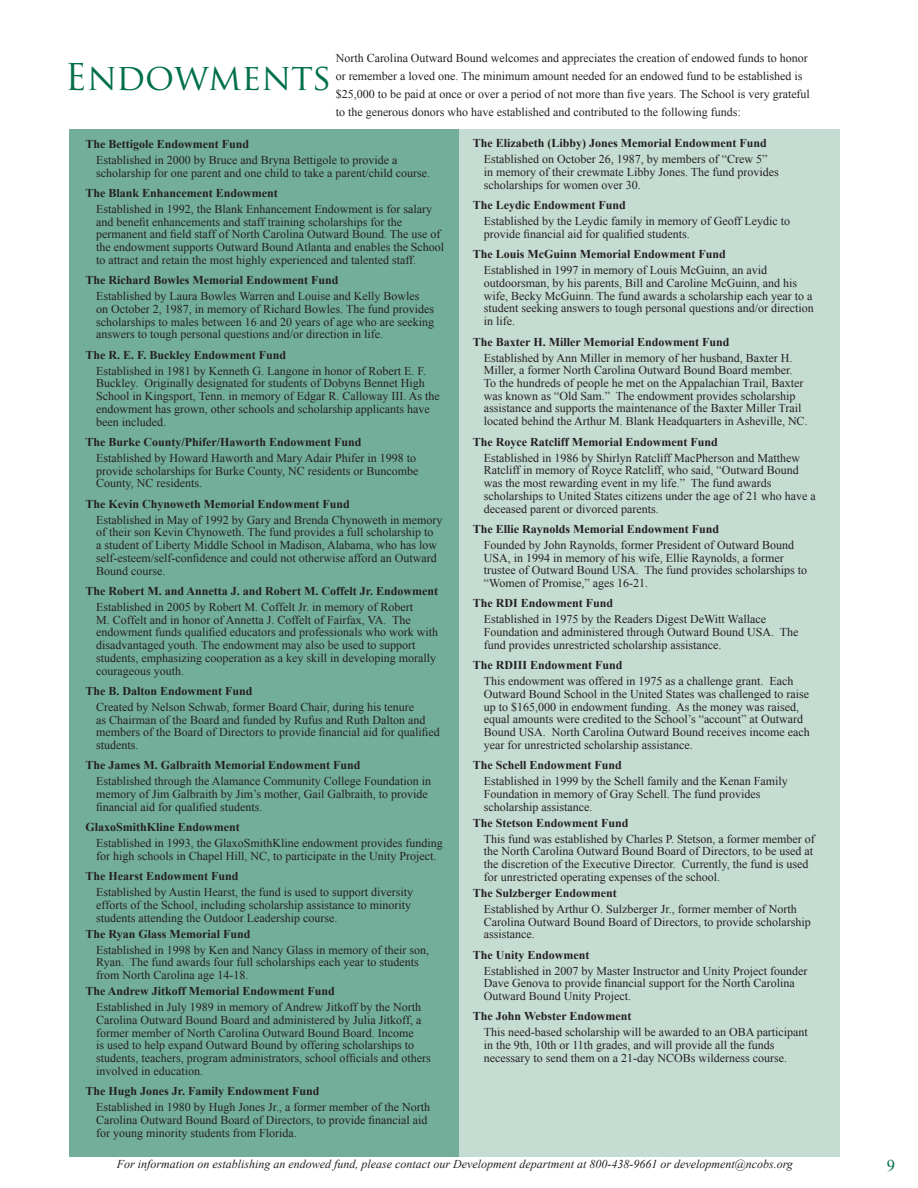
<style>
.page{position:relative;width:918px;height:1188px;background:#fff}
.page>*{position:absolute;margin:0;border:0;box-sizing:border-box;transform-origin:0 0}
.t1{font:36px "Trajan Pro";color:#007049}
.t2{font:16.5px "Times New Roman";color:#007049}
.t3{font:12px/12.8px "Times New Roman";color:#231f20}
.t4{font:700 12px "Times New Roman";color:#231f20}
.t5{font:italic 12px "Times New Roman";color:#231f20}
</style>
<div class="page">
<div style="left:458px;top:129px;width:382px;height:1027px;background:#c5dcd2"></div>
<div style="left:70px;top:129px;width:389px;height:1027px;background:#73ae9a"></div>
<p class="t3" style="left:336px;top:49px;width:476px;line-height:18px">North Carolina Outward Bound welcomes and appreciates the creation of endowed funds to honor or remember a loved one. The minimum amount needed for an endowed fund to be established is $25,000 to be paid at once or over a period of not more than five years. The School is very grateful to the generous donors who have established and contributed to the following funds:</p>
<h1 class="t1" style="left:65px;top:54px;width:268px">Endowments</h1>
<p class="t4" style="left:85px;top:136px;width:165px">The Bettigole Endowment Fund</p>
<p class="t3" style="left:96px;top:153px;width:335px">Established in 2000 by Bruce and Bryna Bettigole to provide a scholarship for one parent and one child to take a parent/child course.</p>
<p class="t4" style="left:85px;top:185px;width:194px">The Blank Enhancement Endowment</p>
<p class="t3" style="left:96px;top:202px;width:350px">Established in 1992, the Blank Enhancement Endowment is for salary and benefit enhancements and staff training scholarships for the permanent and field staff of North Carolina Outward Bound. The use of the endowment supports Outward Bound Atlanta and enables the School to attract and retain the most highly experienced and talented staff.</p>
<p class="t4" style="left:85px;top:272px;width:255px">The Richard Bowles Memorial Endowment Fund</p>
<p class="t3" style="left:96px;top:290px;width:339px">Established by Laura Bowles Warren and Louise and Kelly Bowles on October 2, 1987, in memory of Richard Bowles. The fund provides scholarships to males between 16 and 20 years of age who are seeking answers to tough personal questions and/or direction in life.</p>
<p class="t4" style="left:85px;top:346px;width:202px">The R. E. F. Buckley Endowment Fund</p>
<p class="t3" style="left:96px;top:364px;width:345px">Established in 1981 by Kenneth G. Langone in honor of Robert E. F.<br>Buckley. Originally designated for students of Dobyns Bennet High School in Kingsport, Tenn. in memory of Edgar R. Calloway III. As the endowment has grown, other schools and scholarship applicants have been included.</p>
<p class="t4" style="left:85px;top:434px;width:278px">The Burke County/Phifer/Haworth Endowment Fund</p>
<p class="t3" style="left:96px;top:451px;width:324px">Established by Howard Haworth and Mary Adair Phifer in 1998 to provide scholarships for Burke County, NC residents or Buncombe<br>County, NC residents.</p>
<p class="t4" style="left:85px;top:495px;width:266px">The Kevin Chynoweth Memorial Endowment Fund</p>
<p class="t3" style="left:96px;top:513px;width:348px">Established in May of 1992 by Gary and Brenda Chynoweth in memory of their son Kevin Chynoweth. The fund provides a full scholarship to<br>a student of Liberty Middle School in Madison, Alabama, who has low self-esteem/self-confidence and could not otherwise afford an Outward Bound course.</p>
<p class="t4" style="left:85px;top:583px;width:354px">The Robert M. and Annetta J. and Robert M. Coffelt Jr. Endowment</p>
<p class="t3" style="left:96px;top:600px;width:343px">Established in 2005 by Robert M. Coffelt Jr. in memory of Robert<br>M. Coffelt and in honor of Annetta J. Coffelt of Fairfax, VA. The endowment funds qualified educators and professionals who work with disadvantaged youth. The endowment may also be used to support students, emphasizing cooperation as a key skill in developing morally courageous youth.</p>
<p class="t4" style="left:85px;top:683px;width:169px">The B. Dalton Endowment Fund</p>
<p class="t3" style="left:96px;top:700px;width:345px">Created by Nelson Schwab, former Board Chair, during his tenure<br>as Chairman of the Board and funded by Rufus and Ruth Dalton and members of the Board of Directors to provide financial aid for qualified students.</p>
<p class="t4" style="left:85px;top:757px;width:277px">The James M. Galbraith Memorial Endowment Fund</p>
<p class="t3" style="left:96px;top:775px;width:336px">Established through the Alamance Community College Foundation in memory of Jim Galbraith by Jim’s mother, Gail Galbraith, to provide financial aid for qualified students.</p>
<p class="t4" style="left:85px;top:819px;width:156px">GlaxoSmithKline Endowment</p>
<p class="t3" style="left:96px;top:837px;width:348px">Established in 1993, the GlaxoSmithKline endowment provides funding for high schools in Chapel Hill, NC, to participate in the Unity Project.</p>
<p class="t4" style="left:85px;top:868px;width:155px">The Hearst Endowment Fund</p>
<p class="t3" style="left:96px;top:886px;width:318px">Established by Austin Hearst, the fund is used to support diversity efforts of the School, including scholarship assistance to minority students attending the Outdoor Leadership course.</p>
<p class="t4" style="left:85px;top:925px;width:166px">The Ryan Glass Memorial Fund</p>
<p class="t3" style="left:96px;top:943px;width:334px">Established in 1998 by Ken and Nancy Glass in memory of their son,<br>Ryan. The fund awards four full scholarships each year to students from North Carolina age 14-18.</p>
<p class="t4" style="left:85px;top:983px;width:251px">The Andrew Jitkoff Memorial Endowment Fund</p>
<p class="t3" style="left:96px;top:1001px;width:336px">Established in July 1989 in memory of Andrew Jitkoff by the North Carolina Outward Bound Board and administered by Julia Jitkoff, a former member of North Carolina Outward Bound Board. Income<br>is used to help expand Outward Bound by offering scholarships to students, teachers, program administrators, school officials and others involved in education.</p>
<p class="t4" style="left:85px;top:1083px;width:235px">The Hugh Jones Jr. Family Endowment Fund</p>
<p class="t3" style="left:96px;top:1101px;width:335px">Established in 1980 by Hugh Jones Jr., a former member of the North<br>Carolina Outward Bound Board of Directors, to provide financial aid for young minority students from Florida.</p>
<p class="t4" style="left:473px;top:135px;width:296px">The Elizabeth (Libby) Jones Memorial Endowment Fund</p>
<p class="t3" style="left:484px;top:153px;width:297px">Established on October 26, 1987, by members of “Crew 5” in memory of their crewmate Libby Jones. The fund provides scholarships for women over 30.</p>
<p class="t4" style="left:473px;top:197px;width:155px">The Leydic Endowment Fund</p>
<p class="t3" style="left:484px;top:215px;width:308px">Established by the Leydic family in memory of Geoff Leydic to provide financial aid for qualified students.</p>
<p class="t4" style="left:473px;top:246px;width:255px">The Louis McGuinn Memorial Endowment Fund</p>
<p class="t3" style="left:484px;top:264px;width:331px">Established in 1997 in memory of Louis McGuinn, an avid outdoorsman, by his parents, Bill and Caroline McGuinn, and his wife, Becky McGuinn. The fund awards a scholarship each year to a student seeking answers to tough personal questions and/or direction in life.</p>
<p class="t4" style="left:473px;top:333px;width:258px">The Baxter H. Miller Memorial Endowment Fund</p>
<p class="t3" style="left:484px;top:351px;width:325px">Established by Ann Miller in memory of her husband, Baxter H.<br>Miller, a former North Carolina Outward Bound Board member.<br>To the hundreds of people he met on the Appalachian Trail, Baxter was known as “Old Sam.” The endowment provides scholarship assistance and supports the maintenance of the Baxter Miller Trail located behind the Arthur M. Blank Headquarters in Asheville, NC.</p>
<p class="t4" style="left:473px;top:433px;width:246px">The Royce Ratcliff Memorial Endowment Fund</p>
<p class="t3" style="left:484px;top:451px;width:333px">Established in 1986 by Shirlyn Ratcliff MacPherson and Matthew Ratcliff in memory of Royce Ratcliff, who said, “Outward Bound was the most rewarding event in my life.” The fund awards scholarships to United States citizens under the age of 21 who have a deceased parent or divorced parents.</p>
<p class="t4" style="left:473px;top:520px;width:248px">The Ellie Raynolds Memorial Endowment Fund</p>
<p class="t3" style="left:484px;top:538px;width:325px">Founded by John Raynolds, former President of Outward Bound USA, in 1994 in memory of his wife, Ellie Raynolds, a former trustee of Outward Bound USA. The fund provides scholarships to “Women of Promise,” ages 16-21.</p>
<p class="t4" style="left:473px;top:595px;width:142px">The RDI Endowment Fund</p>
<p class="t3" style="left:484px;top:613px;width:316px">Established in 1975 by the Readers Digest DeWitt Wallace<br>Foundation and administered through Outward Bound USA. The fund provides unrestricted scholarship assistance.</p>
<p class="t4" style="left:473px;top:657px;width:151px">The RDIII Endowment Fund</p>
<p class="t3" style="left:484px;top:675px;width:327px">This endowment was offered in 1975 as a challenge grant. Each Outward Bound School in the United States was challenged to raise up to $165,000 in endowment funding. As the money was raised, equal amounts were credited to the School’s “account” at Outward Bound USA. North Carolina Outward Bound receives income each year for unrestricted scholarship assistance.</p>
<p class="t4" style="left:473px;top:757px;width:151px">The Schell Endowment Fund</p>
<p class="t3" style="left:484px;top:775px;width:305px">Established in 1999 by the Schell family and the Kenan Family<br>Foundation in memory of Gray Schell. The fund provides scholarship assistance.</p>
<p class="t4" style="left:473px;top:814px;width:157px">The Stetson Endowment Fund</p>
<p class="t3" style="left:484px;top:832px;width:332px">This fund was established by Charles P. Stetson, a former member of the North Carolina Outward Bound Board of Directors, to be used at the discretion of the Executive Director. Currently, the fund is used for unrestricted operating expenses of the school.</p>
<p class="t4" style="left:473px;top:884px;width:145px">The Sulzberger Endowment</p>
<p class="t3" style="left:484px;top:902px;width:328px">Established by Arthur O. Sulzberger Jr., former member of North<br>Carolina Outward Bound Board of Directors, to provide scholarship assistance.</p>
<p class="t4" style="left:473px;top:946px;width:118px">The Unity Endowment</p>
<p class="t3" style="left:484px;top:964px;width:325px">Established in 2007 by Master Instructor and Unity Project founder<br>Dave Genova to provide financial support for the North Carolina<br>Outward Bound Unity Project.</p>
<p class="t4" style="left:473px;top:1008px;width:160px">The John Webster Endowment</p>
<p class="t3" style="left:484px;top:1026px;width:326px">This need-based scholarship will be awarded to an OBA participant in the 9th, 10th or 11th grades, and will provide all the funds necessary to send them on a 21-day NCOBs wilderness course.</p>
<p class="t5" style="left:117px;top:1156px;width:678px">For information on establishing an endowed fund, please contact our Development department at 800-438-9661 or development@ncobs.org</p>
<h2 class="t2" style="left:887px;top:1154px;width:10px">9</h2>
</div>
